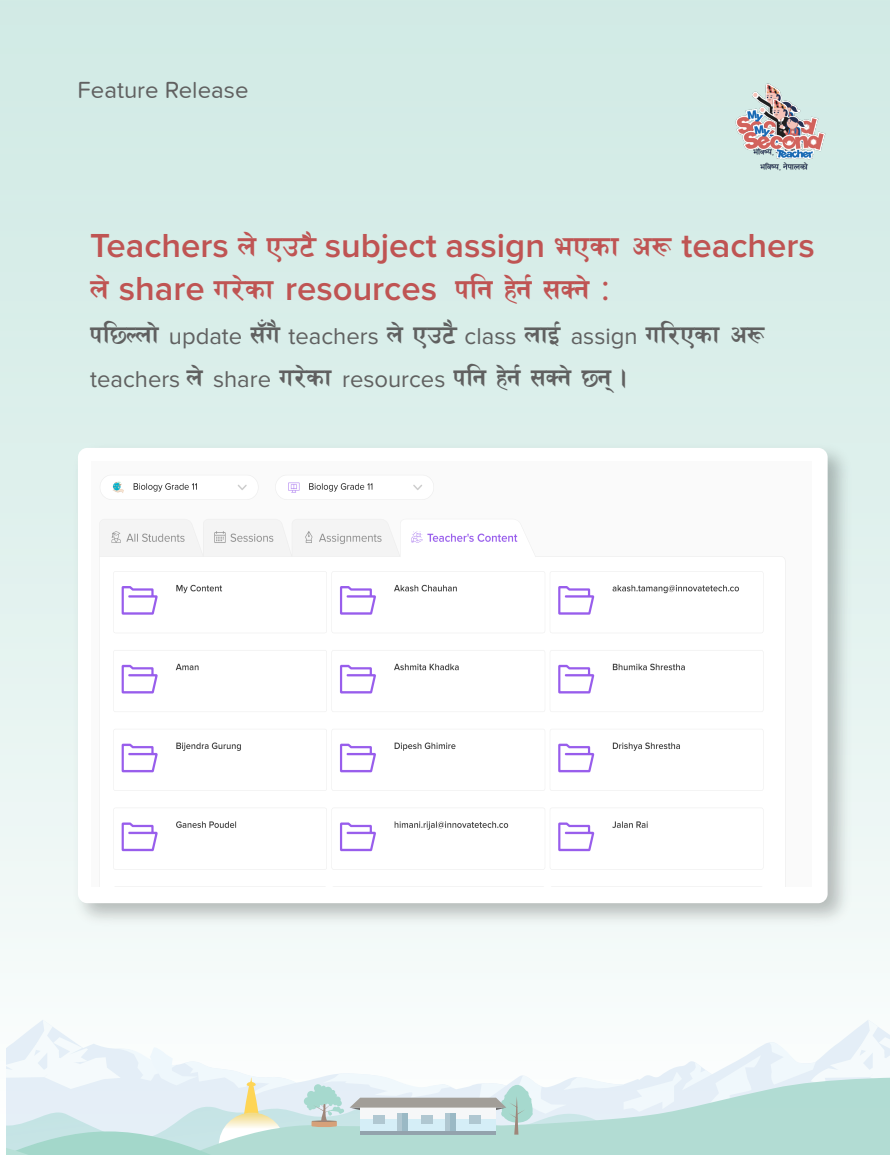
<style>
.page{position:relative;width:890px;height:1155px;background:#fff}
.page>*{position:absolute;margin:0;border:0;box-sizing:border-box;transform-origin:0 0}
.t1{font:37.5px "Himalb";letter-spacing:-.01em;color:#bf5453}
.t2{font:600 34.5px "Proxima Nova";color:#bf5453}
.t3{font:33px "Himalb";letter-spacing:-.01em;color:#606060}
.t4{font:24px "Proxima Nova Soft";color:#606060}
.t5{font:23.7px "Proxima Nova";color:#606060}
.s1{font-family:"Himalb";font-weight:400;font-size:37.5px}
.s2{font-family:"Himalb";font-weight:400}
.s3{font-family:"Proxima Nova";font-weight:600;font-size:34.5px}
.s4{font-family:"Proxima Nova"}
.s5{font-family:"Proxima Nova";font-size:23.7px}
.s6{font-family:"Himalb";font-size:33px}
</style>
<div class="page">
<div style="left:0;top:0;width:890px;height:1154px;background:linear-gradient(to bottom,#cde9e3,#fbfdfd)"></div>
<svg style="left:769px;top:1019px;width:121px;height:47px"></svg>
<svg style="left:761px;top:1066px;width:129px;height:88px;background:#bce0da"></svg>
<svg style="left:6px;top:1019px;width:755px;height:135px"></svg>
<img style="left:734px;top:79px;width:85px;height:81px">
<img style="left:741px;top:94px;width:85px;height:81px">
<img style="left:67px;top:436px;width:791px;height:497px">
<div style="left:78px;top:448px;width:749px;height:454px;background:#fff;border-radius:9px"></div>
<img style="left:99px;top:475px;width:687px;height:411px">
<p class="t4" style="left:78px;top:76px;width:172px">Feature Release</p>
<p class="t2" style="left:90px;top:230px;width:726px">Teachers <span class="s1">n]Pp6</span><span class="s2">}</span>subject assign <span class="s1">ePsf c¿</span> teachers</p>
<p class="t1" style="left:90px;top:270px;width:521px">n]<span class="s3">share</span> u/]sf <span class="s3">resources</span> klg x]g{ ;Sg]<span class="s4">:</span></p>
<p class="t3" style="left:90px;top:317px;width:676px">kl5Nnf]<span class="s5">update</span> ;“u}<span class="s5">teachers</span> n]Pp6}<span class="s5">class</span> nfO{ <span class="s5">assign</span> ul/Psf c¿</p>
<p class="t5" style="left:90px;top:367px;width:539px">teachers <span class="s6">n]</span>share <span class="s6">u/]sf</span> resources <span class="s6">klg x]g{ ;Sg]5g\.</span></p>
</div>
